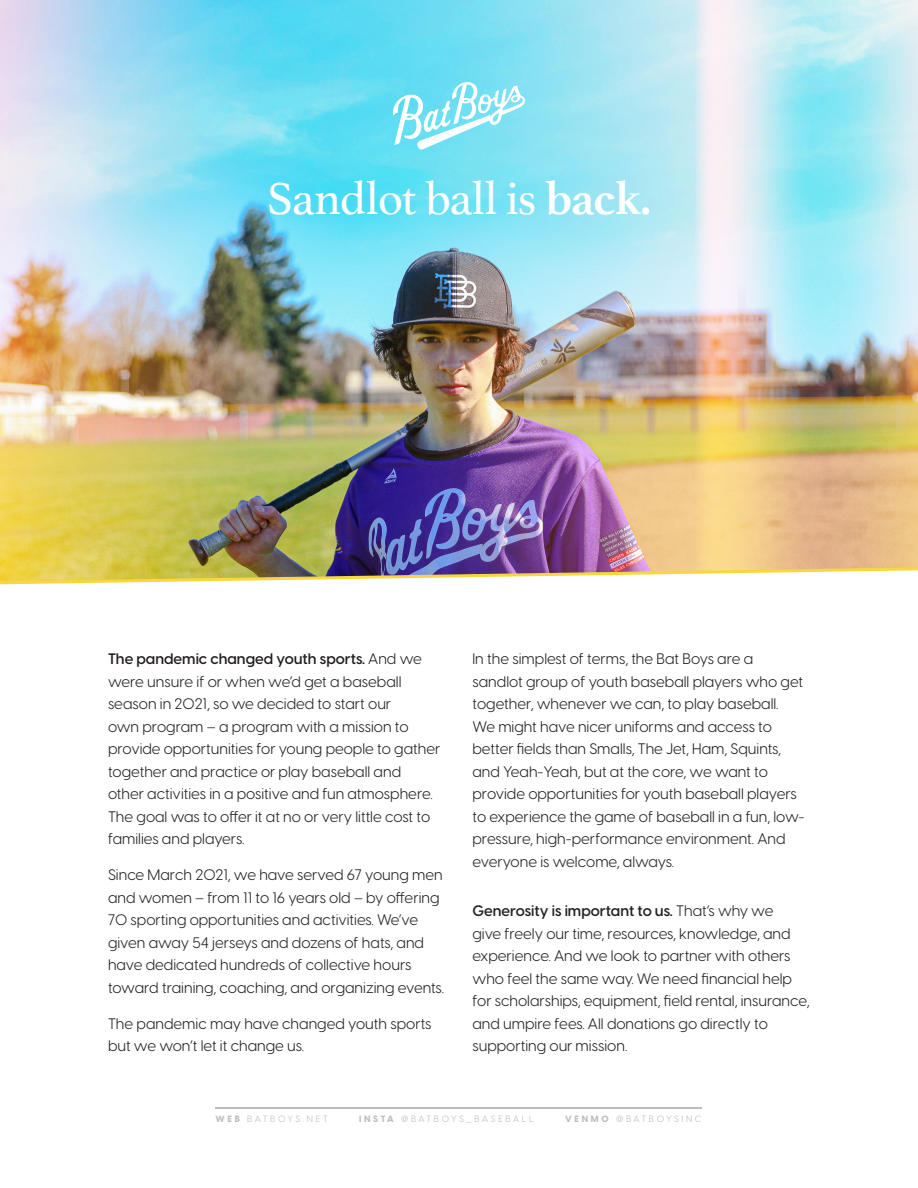
<style>
.page{position:relative;width:918px;height:1188px;background:#fff}
.page>*{position:absolute;margin:0;border:0;box-sizing:border-box;transform-origin:0 0}
.t1{font:48px "Athelas";letter-spacing:-.02em;color:#fff}
.t2{font:15px/22.5px "Visby CF";color:#231f20}
.t3{font:9px "Visby CF";letter-spacing:.29em;color:#bcbdc0}
.s1{font-weight:700}
.s2{font-weight:600}
.s3{font-weight:800}
</style>
<div class="page">
<img style="left:0;top:0;width:918px;height:567px">
<svg style="left:0;top:570px;width:918px;height:539px"></svg>
<svg style="left:393px;top:82px;width:132px;height:70px"></svg>
<hr style="left:216px;top:1107px;width:486px;height:1px;background:#bcbdc0">
<p class="t1" style="left:267px;top:161px;width:386px">Sandlot ball is <span class="s1">back.</span></p>
<p class="t2" style="left:108px;top:646px;width:334px"><span class="s2">The pandemic changed youth sports.</span> And we were unsure if or when we’d get a baseball season in 2021, so we decided to start our<br>own program – a program with a mission to provide opportunities for young people to gather together and practice or play baseball and other activities in a positive and fun atmosphere.<br>The goal was to offer it at no or very little cost to families and players.</p>
<p class="t2" style="left:108px;top:862px;width:337px">Since March 2021, we have served 67 young men and women – from 11 to 16 years old – by offering 70 sporting opportunities and activities. We’ve given away 54 jerseys and dozens of hats, and have dedicated hundreds of collective hours toward training, coaching, and organizing events.</p>
<p class="t2" style="left:108px;top:1011px;width:325px">The pandemic may have changed youth sports but we won’t let it change us.</p>
<p class="t2" style="left:472px;top:646px;width:334px">In the simplest of terms, the Bat Boys are a sandlot group of youth baseball players who get together, whenever we can, to play baseball.<br>We might have nicer uniforms and access to better fields than Smalls, The Jet, Ham, Squints, and Yeah-Yeah, but at the core, we want to provide opportunities for youth baseball players to experience the game of baseball in a fun, low&shy;pressure, high-performance environment. And everyone is welcome, always.</p>
<p class="t2" style="left:472px;top:898px;width:339px"><span class="s2">Generosity is important to us.</span> That’s why we<br>give freely our time, resources, knowledge, and experience. And we look to partner with others who feel the same way. We need financial help for scholarships, equipment, field rental, insurance, and umpire fees. All donations go directly to supporting our mission.</p>
<p class="t3" style="left:216px;top:1112px;width:114px"><span class="s3">WEB</span> BATBOYS.NET</p>
<p class="t3" style="left:359px;top:1112px;width:176px"><span class="s3">INSTA</span> @BATBOYS_BASEBALL</p>
<p class="t3" style="left:565px;top:1112px;width:138px"><span class="s3">VENMO</span> @BATBOYSINC</p>
</div>
